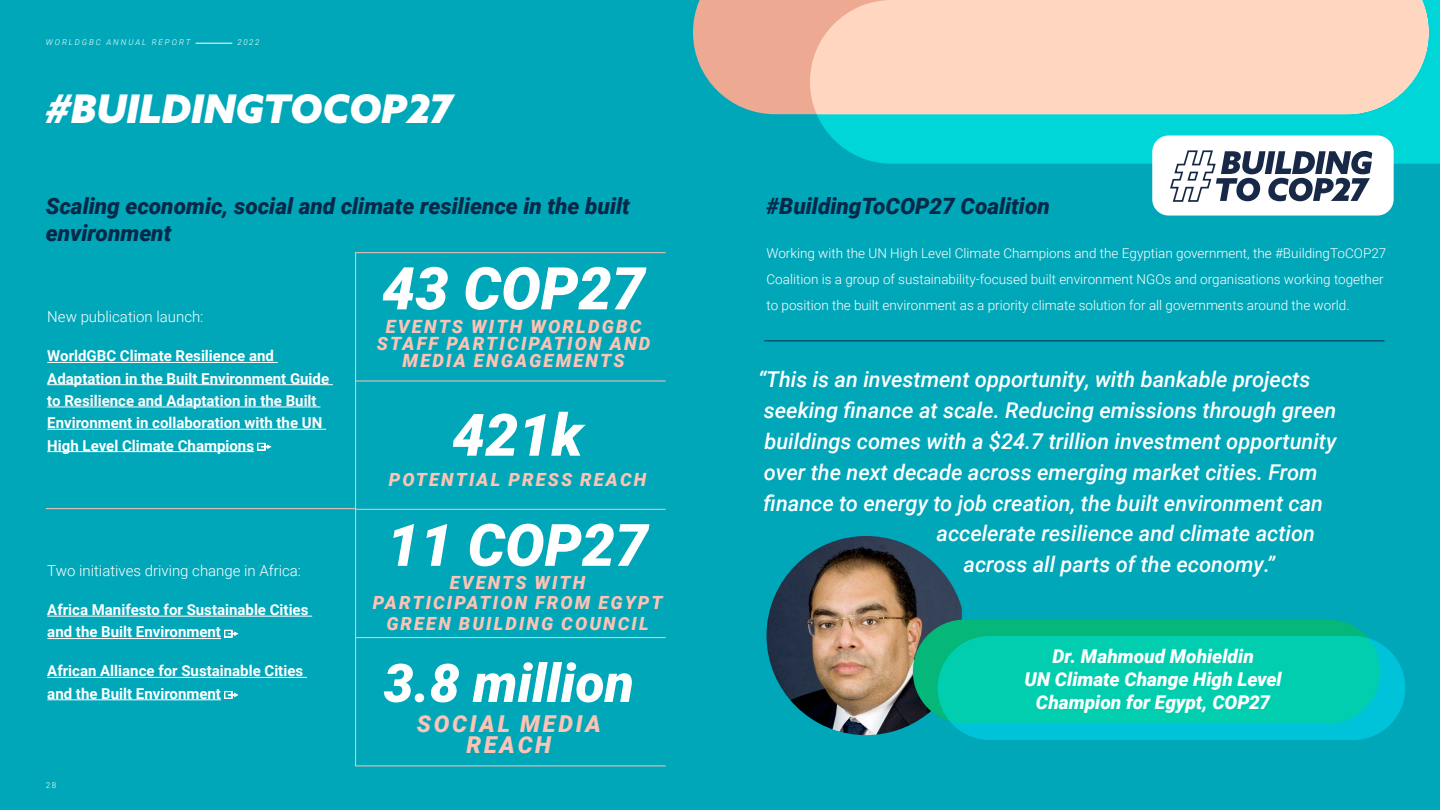
<style>
.page{position:relative;width:1440px;height:810px;background:#00a7b9}
.page>*{position:absolute;margin:0;border:0;box-sizing:border-box;transform-origin:0 0}
.t1{font:italic 900 58.95px "Roboto";color:#fff}
.t2{font:italic 900 58.57px "Roboto";color:#fff}
.t3{font:italic 900 53.25px "Roboto";color:#fff}
.t4{font:italic 900 39.45px "Azo Sans";color:#fff}
.t5{font:italic 900 23.33px/21px "Roboto";letter-spacing:.115em;color:#fdc3b5;text-align:center}
.t6{font:italic 900 22.5px/27px "Roboto";color:#062949}
.t7{font:italic 500 21.75px "Roboto";color:#fff}
.t8{font:italic 900 19.05px/22.8px "Roboto";color:#fff;text-align:center}
.t9{font:italic 900 18.3px/17.2px "Roboto";letter-spacing:.115em;color:#fdc3b5;text-align:center}
.t10{font:italic 900 18.15px/20.2px "Roboto";letter-spacing:.115em;color:#fdc3b5;text-align:center}
.t11{font:700 15px/22.3px "Roboto";color:#fff}
.t12{font:300 15px "Roboto";color:#fff}
.t13{font:300 13.5px/26.2px "Roboto";color:#fff}
.t14{font:italic 300 8.02px "Roboto";letter-spacing:.235em;color:#fff}
.t15{font:300 8.02px "Roboto";color:#fff}
</style>
<div class="page">
<svg style="left:693px;top:0;width:117px;height:114px;background:#d0a895"></svg>
<svg style="left:810px;top:0;width:630px;height:164px;background:#b7d5c5"></svg>
<div style="left:1152px;top:136px;width:241px;height:79px;background:#fff;border-radius:16px"></div>
<svg style="left:1170px;top:150px;width:202px;height:52px"></svg>
<hr style="left:47px;top:362px;width:231px;height:1px;background:#fff">
<hr style="left:47px;top:384px;width:286px;height:1px;background:#fff">
<hr style="left:47px;top:407px;width:273px;height:1px;background:#fff">
<hr style="left:47px;top:429px;width:279px;height:1px;background:#fff">
<hr style="left:47px;top:451px;width:207px;height:1px;background:#fff">
<svg style="left:257px;top:443px;width:14px;height:8px"></svg>
<hr style="left:47px;top:616px;width:265px;height:1px;background:#fff">
<hr style="left:47px;top:638px;width:174px;height:1px;background:#fff">
<hr style="left:47px;top:677px;width:260px;height:1px;background:#fff">
<hr style="left:47px;top:699px;width:174px;height:1px;background:#fff">
<svg style="left:224px;top:630px;width:14px;height:8px"></svg>
<svg style="left:224px;top:691px;width:14px;height:8px"></svg>
<hr style="left:46px;top:508px;width:310px;height:1px;background:#fdc3b5">
<hr style="left:355px;top:381px;width:311px;height:1px;background:#fdc3b5">
<hr style="left:355px;top:509px;width:311px;height:1px;background:#fdc3b5">
<hr style="left:355px;top:637px;width:311px;height:1px;background:#fdc3b5">
<hr style="left:355px;top:766px;width:311px;height:1px;background:#fdc3b5">
<hr style="left:355px;top:252px;width:311px;height:1px;background:#fdc3b5">
<hr style="left:355px;top:252px;width:1px;height:514px;background:#fdc3b5">
<img style="left:766px;top:536px;width:196px;height:199px">
<div style="left:913px;top:620px;width:467px;height:104px;background:#05b779;border-radius:52px"></div>
<svg style="left:938px;top:636px;width:467px;height:104px;background:#00cbb7"></svg>
<hr style="left:764px;top:340px;width:620px;height:1px;background:#062949">
<hr style="left:196px;top:43px;width:36px;height:1px;background:#fff">
<p class="t14" style="left:46px;top:37px;width:146px">WORLDGBC ANNUAL REPORT</p>
<p class="t14" style="left:237px;top:37px;width:24px">2022</p>
<h3 class="t4" style="left:46px;top:82px;width:408px">#BUILDINGTOCOP27</h3>
<p class="t6" style="left:46px;top:191px;width:586px">Scaling economic, social and climate resilience in the built environment</p>
<p class="t6" style="left:766px;top:191px;width:285px">#BuildingToCOP27 Coalition</p>
<p class="t13" style="left:766px;top:239px;width:621px">Working with the UN High Level Climate Champions and the Egyptian government, the #BuildingToCOP27<br>Coalition is a group of sustainability-focused built environment NGOs and organisations working together</p>
<h1 class="t1" style="left:382px;top:247px;width:265px">43 COP27</h1>
<p class="t13" style="left:766px;top:292px;width:585px">to position the built environment as a priority climate solution for all governments around the world.</p>
<p class="t12" style="left:47px;top:307px;width:158px">New publication launch:</p>
<p class="t11" style="left:47px;top:344px;width:283px">WorldGBC Climate Resilience and Adaptation in the Built Environment Guide to Resilience and Adaptation in the Built Environment in collaboration with the UN High Level Climate Champions</p>
<p class="t9" style="left:377px;top:317px;width:275px">EVENTS WITH WORLDGBC<br>STAFF PARTICIPATION AND<br>MEDIA ENGAGEMENTS</p>
<p class="t7" style="left:758px;top:365px;width:554px">“This is an investment opportunity, with bankable projects</p>
<p class="t7" style="left:764px;top:395px;width:574px">seeking finance at scale. Reducing emissions through green</p>
<p class="t7" style="left:764px;top:426px;width:573px">buildings comes with a $24.7 trillion investment opportunity</p>
<p class="t7" style="left:764px;top:457px;width:555px">over the next decade across emerging market cities. From</p>
<p class="t7" style="left:764px;top:488px;width:561px">finance to energy to job creation, the built environment can</p>
<p class="t7" style="left:937px;top:518px;width:380px">accelerate resilience and climate action</p>
<p class="t7" style="left:964px;top:549px;width:313px">across all parts of the economy.”</p>
<h2 class="t2" style="left:452px;top:394px;width:132px">421k</h2>
<p class="t10" style="left:389px;top:469px;width:259px">POTENTIAL PRESS REACH</p>
<h2 class="t2" style="left:387px;top:504px;width:263px">11 COP27</h2>
<p class="t10" style="left:373px;top:572px;width:291px">EVENTS WITH<br>PARTICIPATION FROM EGYPT<br>GREEN BUILDING COUNCIL</p>
<h3 class="t3" style="left:384px;top:646px;width:252px">3.8 million</h3>
<p class="t5" style="left:417px;top:712px;width:185px">SOCIAL MEDIA<br>REACH</p>
<p class="t12" style="left:47px;top:560px;width:255px">Two initiatives driving change in Africa:</p>
<p class="t11" style="left:47px;top:598px;width:263px">Africa Manifesto for Sustainable Cities and the Built Environment</p>
<p class="t11" style="left:47px;top:659px;width:257px">African Alliance for Sustainable Cities and the Built Environment</p>
<p class="t8" style="left:1025px;top:645px;width:259px">Dr. Mahmoud Mohieldin<br>UN Climate Change High Level<br>Champion for Egypt, COP27</p>
<p class="t15" style="left:46px;top:779px;width:12px">28</p>
</div>
